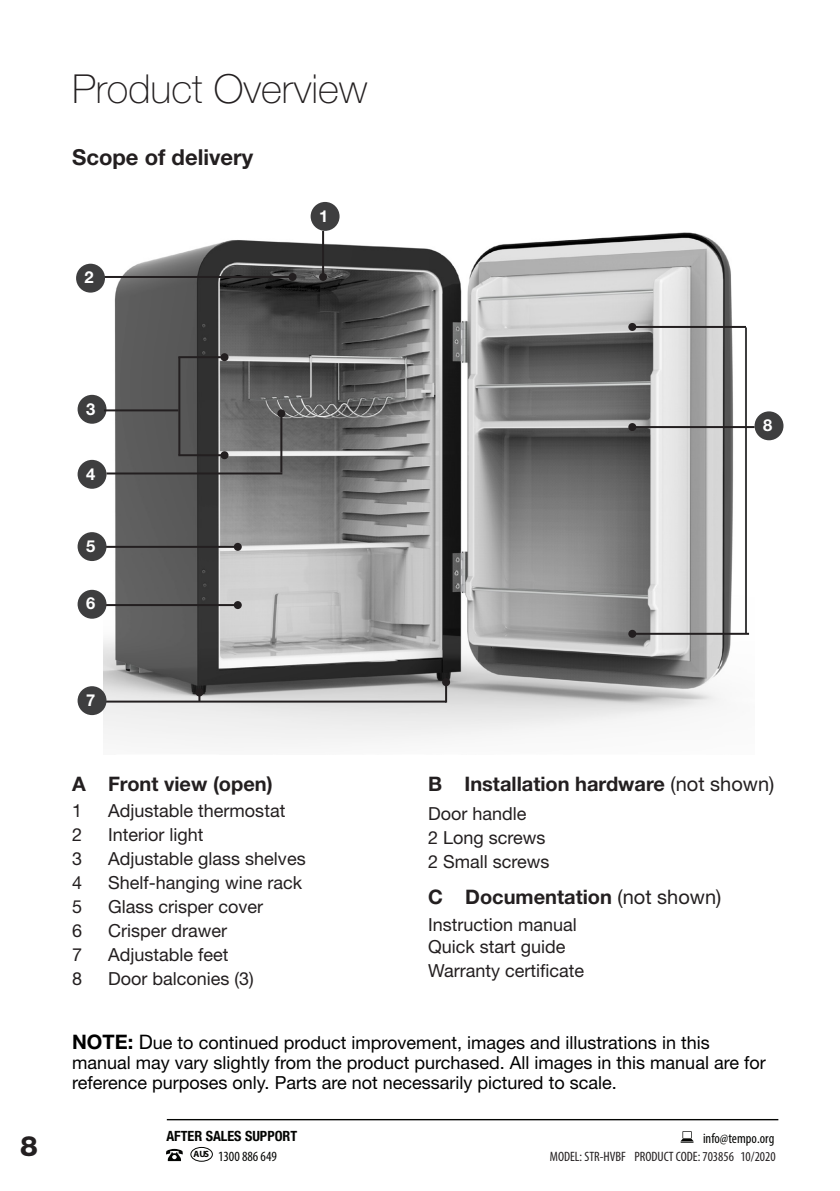
<style>
.page{position:relative;width:840px;height:1191px;background:#fff}
.page>*{position:absolute;margin:0;border:0;box-sizing:border-box;transform-origin:0 0}
.Big_Title{font:100 40px "Helvetica Neue";color:#231f20}
.t1{font:800 28px "Helvetica Neue";color:#231f20}
.body{font:700 22px "Helvetica Neue";color:#231f20}
.body-2{font:700 20px "Helvetica Neue";color:#231f20}
.body-3{font:18px "Helvetica Neue";color:#231f20}
.BulletPoint{font:18px/20px "Helvetica Neue";color:#000}
.Subhead1{font:700 16.4px "Helvetica Neue";color:#fff}
.t2{font:condensed 14.2px "Myriad Pro";color:#040503}
.t3{font:700 condensed 14.2px "Helvetica Neue";color:#040503}
.t4{font:condensed 13.6px "Myriad Pro";color:#231f20}
.t5{font:700 9.2px "Myriad Pro";color:#040503}
.s1{font-weight:400}
.s2{font-weight:700;font-size:20px}
.s3{font-size:20px}
</style>
<div class="page">
<img style="left:104px;top:202px;width:650px;height:542px">
<hr style="left:178px;top:357px;width:2px;height:98px;background:#231f20">
<div style="left:77px;top:395px;width:29px;height:29px;background:#3e3e3f;border-radius:50%"></div>
<hr style="left:104px;top:409px;width:74px;height:2px;background:#231f20">
<div style="left:754px;top:411px;width:29px;height:29px;background:#3e3e3f;border-radius:50%"></div>
<hr style="left:744px;top:327px;width:2px;height:307px;background:#3e3e3f">
<hr style="left:632px;top:326px;width:113px;height:2px;background:#231f20">
<div style="left:628px;top:323px;width:8px;height:8px;background:#231f20;border-radius:50%"></div>
<hr style="left:632px;top:426px;width:122px;height:2px;background:#231f20">
<div style="left:628px;top:423px;width:8px;height:8px;background:#231f20;border-radius:50%"></div>
<hr style="left:178px;top:356px;width:46px;height:2px;background:#231f20">
<div style="left:220px;top:353px;width:8px;height:8px;background:#231f20;border-radius:50%"></div>
<hr style="left:178px;top:454px;width:46px;height:2px;background:#231f20">
<div style="left:220px;top:451px;width:8px;height:8px;background:#231f20;border-radius:50%"></div>
<hr style="left:104px;top:276px;width:188px;height:2px;background:#231f20">
<div style="left:288px;top:273px;width:8px;height:8px;background:#231f20;border-radius:50%"></div>
<div style="left:76px;top:264px;width:29px;height:29px;background:#3e3e3f;border-radius:50%"></div>
<hr style="left:322px;top:231px;width:2px;height:46px;background:#231f20">
<div style="left:319px;top:273px;width:8px;height:8px;background:#231f20;border-radius:50%"></div>
<div style="left:310px;top:202px;width:29px;height:29px;background:#3e3e3f;border-radius:50%"></div>
<div style="left:77px;top:460px;width:29px;height:29px;background:#3e3e3f;border-radius:50%"></div>
<hr style="left:106px;top:472px;width:176px;height:2px;background:#231f20">
<hr style="left:280px;top:413px;width:2px;height:59px;background:#231f20">
<div style="left:277px;top:409px;width:8px;height:8px;background:#231f20;border-radius:50%"></div>
<hr style="left:106px;top:546px;width:132px;height:2px;background:#231f20">
<div style="left:234px;top:543px;width:8px;height:8px;background:#231f20;border-radius:50%"></div>
<div style="left:77px;top:532px;width:29px;height:29px;background:#3e3e3f;border-radius:50%"></div>
<hr style="left:106px;top:604px;width:132px;height:2px;background:#231f20">
<div style="left:234px;top:601px;width:8px;height:8px;background:#231f20;border-radius:50%"></div>
<div style="left:77px;top:590px;width:29px;height:28px;background:#3e3e3f;border-radius:50%"></div>
<hr style="left:106px;top:700px;width:340px;height:2px;background:#231f20">
<div style="left:77px;top:686px;width:29px;height:29px;background:#3e3e3f;border-radius:50%"></div>
<hr style="left:445px;top:682px;width:2px;height:20px;background:#231f20">
<div style="left:442px;top:678px;width:8px;height:8px;background:#231f20;border-radius:50%"></div>
<div style="left:195px;top:688px;width:8px;height:8px;background:#231f20;border-radius:50%"></div>
<hr style="left:632px;top:633px;width:116px;height:2px;background:#231f20">
<div style="left:628px;top:630px;width:8px;height:8px;background:#231f20;border-radius:50%"></div>
<hr style="left:167px;top:1119px;width:610px;height:1px;background:#040503">
<svg style="left:166px;top:1148px;width:17px;height:13px"></svg>
<div style="left:190px;top:1147px;width:23px;height:14px;border:1px solid #040503;border-radius:50%"></div>
<svg style="left:680px;top:1131px;width:13px;height:11px"></svg>
<p class="Big_Title" style="left:72px;top:66px;width:296px">Product Overview</p>
<p class="body" style="left:72px;top:143px;width:182px">Scope of delivery</p>
<p class="Subhead1" style="left:84px;top:267px;width:11px">2</p>
<p class="Subhead1" style="left:319px;top:206px;width:11px">1</p>
<h2 class="t1" style="left:20px;top:1129px;width:19px">8</h2>
<p class="Subhead1" style="left:86px;top:398px;width:11px">3</p>
<p class="Subhead1" style="left:86px;top:463px;width:11px">4</p>
<p class="Subhead1" style="left:86px;top:536px;width:11px">5</p>
<p class="Subhead1" style="left:86px;top:593px;width:11px">6</p>
<p class="Subhead1" style="left:86px;top:690px;width:11px">7</p>
<p class="body-2" style="left:72px;top:771px;width:202px">A Front view (open)</p>
<p class="body-3" style="left:72px;top:800px;width:12px">1</p>
<p class="body-3" style="left:108px;top:800px;width:179px">Adjustable thermostat</p>
<p class="body-3" style="left:72px;top:824px;width:12px">2</p>
<p class="body-3" style="left:108px;top:824px;width:97px">Interior light</p>
<p class="body-3" style="left:72px;top:848px;width:12px">3</p>
<p class="body-3" style="left:108px;top:848px;width:199px">Adjustable glass shelves</p>
<p class="body-3" style="left:72px;top:872px;width:12px">4</p>
<p class="body-3" style="left:108px;top:872px;width:196px">Shelf-hanging wine rack</p>
<p class="body-3" style="left:72px;top:896px;width:12px">5</p>
<p class="body-3" style="left:108px;top:896px;width:156px">Glass crisper cover</p>
<p class="body-3" style="left:72px;top:920px;width:12px">6</p>
<p class="body-3" style="left:108px;top:920px;width:120px">Crisper drawer</p>
<p class="body-3" style="left:72px;top:944px;width:12px">7</p>
<p class="body-3" style="left:108px;top:944px;width:122px">Adjustable feet</p>
<p class="body-3" style="left:72px;top:968px;width:12px">8</p>
<p class="body-3" style="left:108px;top:968px;width:147px">Door balconies (3)</p>
<p class="Subhead1" style="left:762px;top:415px;width:11px">8</p>
<p class="body-2" style="left:428px;top:771px;width:347px">B Installation hardware <span class="s1">(not shown)</span></p>
<p class="body-3" style="left:428px;top:803px;width:100px">Door handle</p>
<p class="body-3" style="left:428px;top:827px;width:119px">2 Long screws</p>
<p class="body-3" style="left:428px;top:851px;width:123px">2 Small screws</p>
<p class="body-2" style="left:428px;top:884px;width:294px">C Documentation <span class="s1">(not shown)</span></p>
<p class="body-3" style="left:428px;top:913px;width:150px">Instruction manual</p>
<p class="body-3" style="left:428px;top:935px;width:139px">Quick start guide</p>
<p class="body-3" style="left:428px;top:959px;width:157px">Warranty certificate</p>
<p class="BulletPoint" style="left:72px;top:1032px;width:694px"><span class="s2">NOTE:</span> <span class="s3">D</span>ue to continued product improvement, images and illustrations in this manual may vary slightly from the product purchased. All images in this manual are for reference purposes only. Parts are not necessarily pictured to scale.</p>
<p class="t3" style="left:166px;top:1127px;width:132px">AFTER SALES SUPPORT</p>
<p class="t2" style="left:218px;top:1148px;width:60px">1300 886 649</p>
<p class="t2" style="left:702px;top:1130px;width:73px">info@tempo.org</p>
<p class="t5" style="left:193px;top:1148px;width:17px">AUS</p>
<p class="t4" style="left:549px;top:1148px;width:227px">MODEL: STR-HVBF PRODUCT CODE: 703856 10/2020</p>
</div>
